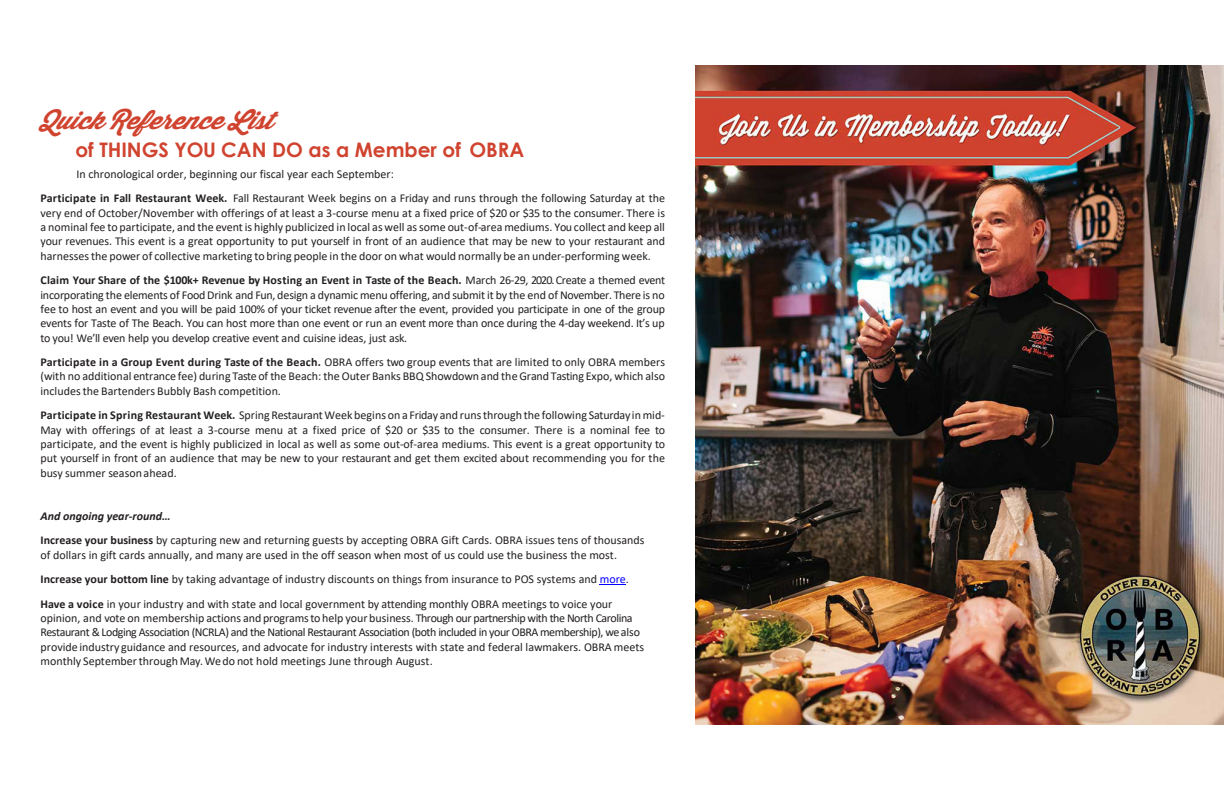
<style>
.page{position:relative;width:1224px;height:792px;background:#fff}
.page>*{position:absolute;margin:0;border:0;box-sizing:border-box;transform-origin:0 0}
.t1{font:italic 24px "Thirsty Script Extrabold Demo";color:#d0432f}
.t2{font:700 20px "Century Gothic";color:#d0432f}
.t3{font:12px/14.3px "Calibri";color:#231f20}
.s1{font-weight:700}
.s2{font-weight:700;font-style:italic}
.s3{color:#00f}
</style>
<div class="page">
<img style="left:695px;top:66px;width:529px;height:659px">
<h1 class="t1" style="left:39px;top:102px;width:246px">QuickReferenceList</h1>
<h2 class="t2" style="left:75px;top:134px;width:450px">of THINGS YOU CAN DO as a Member of OBRA</h2>
<p class="t3" style="left:40px;top:161px;width:626px;line-height:24.6px;text-indent:36px">In chronological order, beginning our fiscal year each September:<br><span class="s1">Participate in Fall Restaurant Week.</span> Fall Restaurant Week begins on a Friday and runs through the following Saturday at the</p>
<p class="t3" style="left:40px;top:205px;width:626px;text-align:justify">very end of October/November with offerings of at least a 3-course menu at a fixed price of $20 or $35 to the consumer. There is a nominal fee to participate, and the event is highly publicized in local as well as some out-of-area mediums. You collect and keep all your revenues. This event is a great opportunity to put yourself in front of an audience that may be new to your restaurant and harnesses the power of collective marketing to bring people in the door on what would normally be an under-performing week.</p>
<p class="t3" style="left:40px;top:273px;width:626px;text-align:justify"><span class="s1">Claim Your Share of the $100k+ Revenue by Hosting an Event in Taste of the Beach.</span> March 26-29, 2020. Create a themed event incorporating the elements of Food Drink and Fun, design a dynamic menu offering, and submit it by the end of November. There is no fee to host an event and you will be paid 100% of your ticket revenue after the event, provided you participate in one of the group events for Taste of The Beach. You can host more than one event or run an event more than once during the 4-day weekend. It’s up to you! We’ll even help you develop creative event and cuisine ideas, just ask.</p>
<p class="t3" style="left:40px;top:355px;width:626px;text-align:justify"><span class="s1">Participate in a Group Event during Taste of the Beach.</span> OBRA offers two group events that are limited to only OBRA members (with no additional entrance fee) during Tasteof the Beach: the Outer Banks BBQ Showdown and theGrand Tasting Expo, which also includes the Bartenders Bubbly Bash competition.</p>
<p class="t3" style="left:40px;top:408px;width:626px;text-align:justify"><span class="s1">Participate in Spring Restaurant Week.</span> Spring RestaurantWeek begins on a Fridayand runsthrough the following Saturday inmid-May with offerings of at least a 3-course menu at a fixed price of $20 or $35 to the consumer. There is a nominal fee to participate, and the event is highly publicized in local as well as some out-of-area mediums. This event is a great opportunity to put yourself in front of an audience that may be new to your restaurant and get them excited about recommending you for the busy summer season ahead.</p>
<p class="t3" style="left:40px;top:503px;width:606px;line-height:24.5px"><span class="s2">And ongoing year-round…<br></span><span class="s1">Increase your business</span> by capturing new and returning guests by accepting OBRA Gift Cards. OBRA issues tens of thousands</p>
<p class="t3" style="left:40px;top:542px;width:590px;line-height:24.4px">of dollars in gift cards annually, and many are used in the off season when most of us could use the business the most.<br><span class="s1">Increase your bottom line</span> by taking advantage of industry discounts on things from insurance to POS systems and <span class="s3">more</span>.<br><span class="s1">Have a voice</span> in your industry and with state and local government by attending monthly OBRA meetings to voice your</p>
<p class="t3" style="left:40px;top:610px;width:605px">opinion, and vote on membership actions and programsto help your business. Through our partnership with the North Carolina Restaurant &amp; Lodging Association (NCRLA) and the National Restaurant Association (both included in your OBRA membership), wealso provide industry guidance and resources, and advocate for industry interests with state and federal lawmakers. OBRA meets monthly Septemberthrough May.Wedo not hold meetings June through August.</p>
</div>
